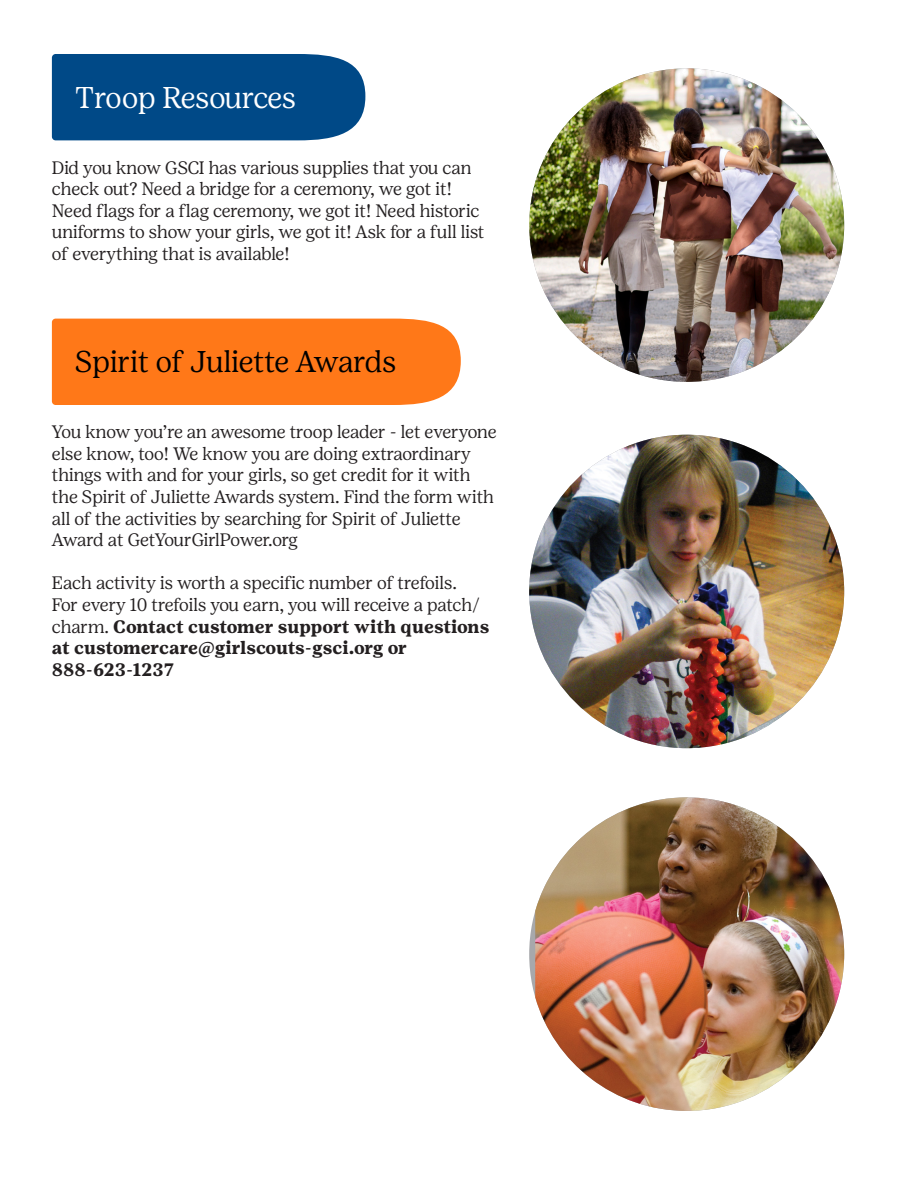
<style>
.page{position:relative;width:918px;height:1188px;background:#fff}
.page>*{position:absolute;margin:0;border:0;box-sizing:border-box;transform-origin:0 0}
.t1{font:300 30px "Girl Scout Display";color:#000}
.t2{font:300 30px "Girl Scout Display";color:#fff}
.t3{font:300 18px/21.6px "Girl Scout Display";letter-spacing:-.005em;color:#231f20}
.t4{font:700 18px "Girl Scout Text";color:#231f20}
.s1{font-family:"Girl Scout Text";font-weight:700}
</style>
<div class="page">
<div style="left:52px;top:54px;width:313px;height:86px;background:#004987"></div>
<div style="left:52px;top:319px;width:409px;height:86px;background:#ff7818"></div>
<img style="left:529px;top:68px;width:315px;height:314px">
<img style="left:529px;top:435px;width:315px;height:313px">
<img style="left:535px;top:797px;width:309px;height:314px">
<h1 class="t2" style="left:75px;top:80px;width:222px">Troop Resources</h1>
<p class="t3" style="left:52px;top:157px;width:434px">Did you know GSCI has various supplies that you can check out? Need a bridge for a ceremony, we got it!<br>Need flags for a flag ceremony, we got it! Need historic uniforms to show your girls, we got it! Ask for a full list of everything that is available!</p>
<h1 class="t1" style="left:75px;top:345px;width:322px">Spirit of Juliette Awards</h1>
<p class="t3" style="left:52px;top:421px;width:446px">You know you’re an awesome troop leader - let everyone else know, too! We know you are doing extraordinary things with and for your girls, so get credit for it with the Spirit of Juliette Awards system. Find the form with all of the activities by searching for Spirit of Juliette Award at GetYourGirlPower.org</p>
<p class="t3" style="left:52px;top:572px;width:439px">Each activity is worth a specific number of trefoils.<br>For every 10 trefoils you earn, you will receive a patch/ charm. <span class="s1">Contact customer support with questions at customercare@girlscouts-gsci.org or</span></p>
<p class="t4" style="left:52px;top:659px;width:124px">888-623-1237</p>
</div>
